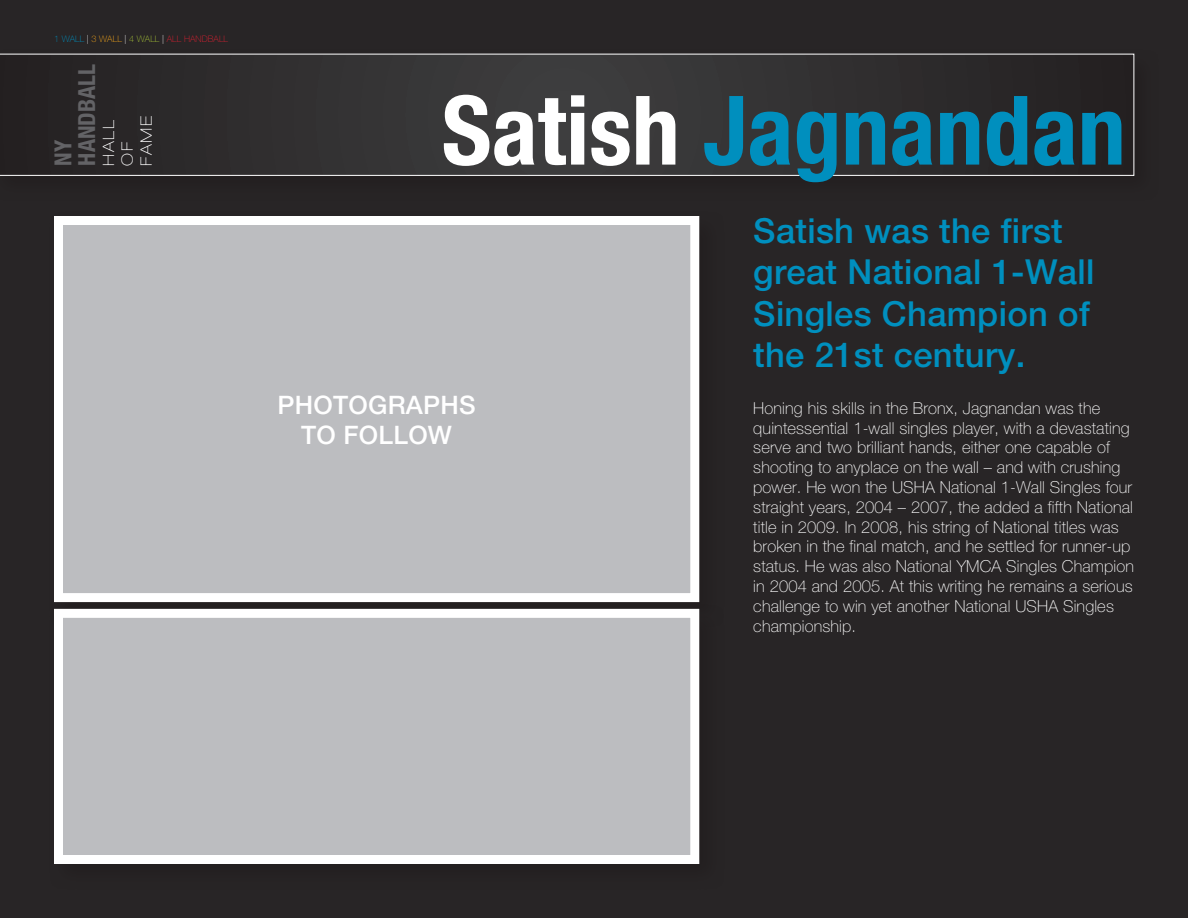
<style>
.page{position:relative;width:1188px;height:918px;background:#282526}
.page>*{position:absolute;margin:0;border:0;box-sizing:border-box;transform-origin:0 0}
.t1{font:700 condensed 96px "Helvetica Neue LT Std";color:#008fbe}
.t2{font:500 34.5px/41.4px "Helvetica Neue LT";letter-spacing:.01em;color:#008fbe}
.t3{font:500 25.5px/30.6px "Helvetica Neue LT";letter-spacing:.01em;color:#fff;text-align:center}
.t4{font:700 condensed 23.55px/23.7px "Helvetica Neue LT Std";color:#636366}
.t5{font:100 16.5px/19.8px "Helvetica Neue LT";letter-spacing:.01em;color:#fff}
.t6{font:100 expanded 15.75px/18.9px "Helvetica Neue LT";letter-spacing:.1em;color:#fff}
.t7{font:100 9px "Helvetica Neue LT";letter-spacing:.01em;color:#da2031}
.s1{color:#008fbe}
.s2{color:#fff}
.s3{color:#f9a91b}
.s4{color:#a9c638}
</style>
<div class="page">
<div style="left:0;top:49px;width:1160px;height:153px;background:#231f20"></div>
<svg style="left:0;top:54px;width:1134px;height:121px"></svg>
<div style="left:49px;top:211px;width:676px;height:417px;background:#231f20"></div>
<div style="left:54px;top:216px;width:645px;height:386px;background:#bcbdc0;border:9px solid #fff"></div>
<div style="left:49px;top:604px;width:676px;height:286px;background:#231f20"></div>
<div style="left:54px;top:609px;width:645px;height:255px;background:#bcbdc0;border:9px solid #fff"></div>
<p class="t7" style="left:54px;top:33px;width:176px"><span class="s1">1 WALL</span> <span class="s2">|</span> <span class="s3">3 WALL</span> <span class="s2">|</span> <span class="s4">4 WALL</span> <span class="s2">|</span> ALL HANDBALL</p>
<h3 class="t4" style="left:51px;top:166px;width:103px;rotate:-90deg">NY<br>HANDBALL</h3>
<p class="t6" style="left:99px;top:166px;width:51px;rotate:-90deg">HALL<br>OF<br>FAME</p>
<h1 class="t1" style="left:442px;top:72px;width:686px"><span class="s2">Satish</span> Jagnandan</h1>
<h3 class="t3" style="left:278px;top:389px;width:200px">PHOTOGRAPHS<br>TO FOLLOW</h3>
<h2 class="t2" style="left:753px;top:210px;width:343px">Satish was the first great National 1-Wall<br>Singles Champion of the 21st century.</h2>
<p class="t5" style="left:753px;top:398px;width:382px">Honing his skills in the Bronx, Jagnandan was the quintessential 1-wall singles player, with a devastating serve and two brilliant hands, either one capable of shooting to anyplace on the wall – and with crushing power. He won the USHA National 1-Wall Singles four straight years, 2004 – 2007, the added a fifth National title in 2009. In 2008, his string of National titles was broken in the final match, and he settled for runner-up status. He was also National YMCA Singles Champion in 2004 and 2005. At this writing he remains a serious challenge to win yet another National USHA Singles championship.</p>
</div>
